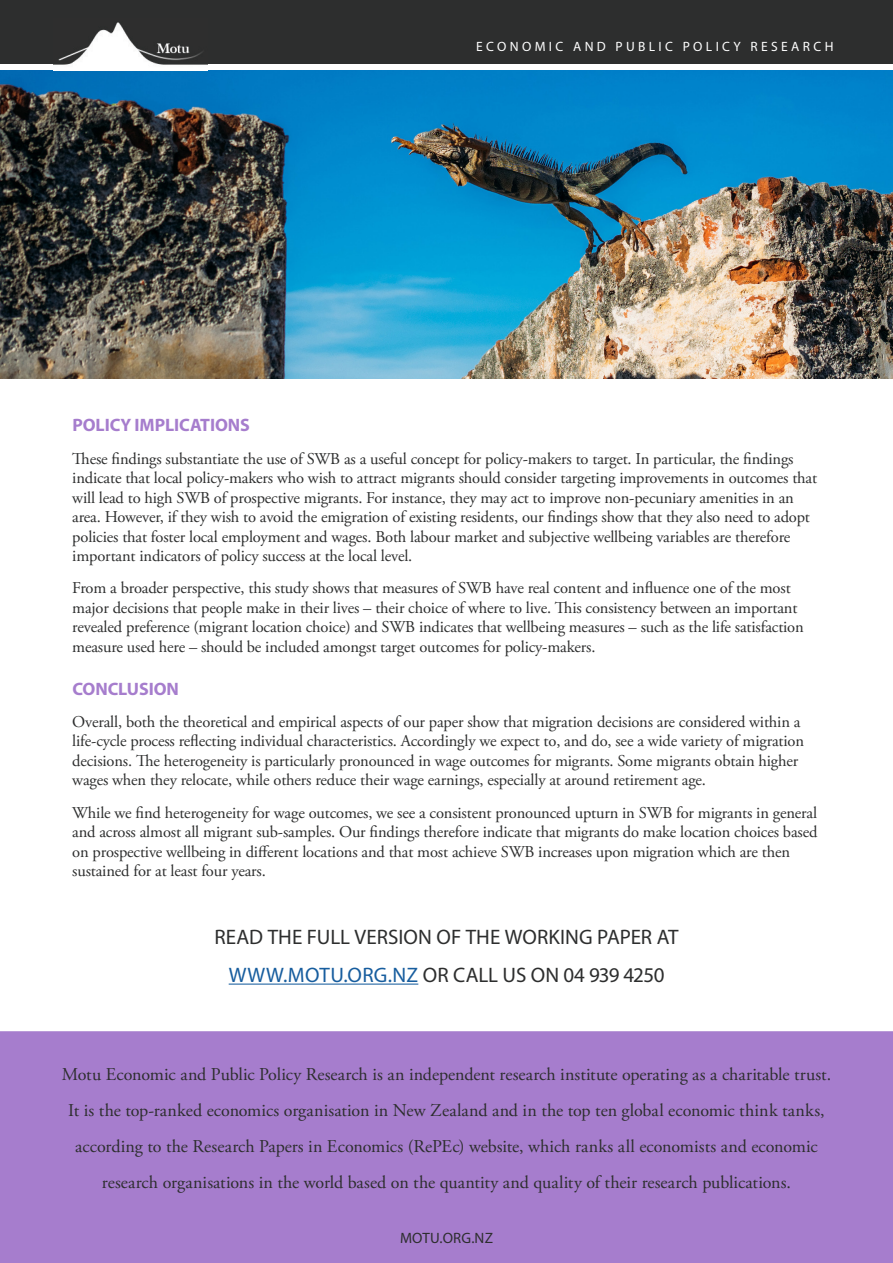
<style>
.page{position:relative;width:893px;height:1263px;background:#fff}
.page>*{position:absolute;margin:0;border:0;box-sizing:border-box;transform-origin:0 0}
.body{font:21px "Myriad Pro";letter-spacing:.005em;color:#2d2e2e}
.Normal_paragraph_sty{font:18px/36px "Adobe Garamond Pro";color:#2d2e2e;text-align:center}
.body-2{font:700 18px "Myriad Pro";letter-spacing:-.005em;color:#a67dcd}
.body-3{font:16.5px/19.5px "Adobe Garamond Pro";letter-spacing:-.01em;color:#2d2e2e}
.t1{font:15px "Myriad Pro";letter-spacing:.015em;color:#2d2e2e}
.t2{font:13.5px "Myriad Pro";letter-spacing:.25em;color:#fff}
.s1{color:#175d9e}
</style>
<div class="page">
<hr style="left:229px;top:983px;width:189px;height:2px;background:#175d9e">
<div style="left:0;top:1031px;width:893px;height:232px;background:#a67dcd"></div>
<img style="left:0;top:70px;width:893px;height:308px">
<div style="left:0;top:0;width:893px;height:64px;background:#2d2e2e"></div>
<img style="left:53px;top:22px;width:154px;height:43px">
<p class="t2" style="left:476px;top:38px;width:359px">ECONOMIC AND PUBLIC POLICY RESEARCH</p>
<p class="body-2" style="left:72px;top:413px;width:179px">POLICY IMPLICATIONS</p>
<p class="body-3" style="left:72px;top:449px;width:746px">These findings substantiate the use of SWB as a useful concept for policy-makers to target. In particular, the findings indicate that local policy-makers who wish to attract migrants should consider targeting improvements in outcomes that will lead to high SWB of prospective migrants. For instance, they may act to improve non-pecuniary amenities in an area. However, if they wish to avoid the emigration of existing residents, our findings show that they also need to adopt policies that foster local employment and wages. Both labour market and subjective wellbeing variables are therefore important indicators of policy success at the local level.</p>
<p class="body-3" style="left:72px;top:579px;width:733px">From a broader perspective, this study shows that measures of SWB have real content and influence one of the most major decisions that people make in their lives – their choice of where to live. This consistency between an important revealed preference (migrant location choice) and SWB indicates that wellbeing measures – such as the life satisfaction measure used here – should be included amongst target outcomes for policy-makers.</p>
<p class="body-2" style="left:72px;top:677px;width:108px">CONCLUSION</p>
<p class="body-3" style="left:72px;top:712px;width:733px">Overall, both the theoretical and empirical aspects of our paper show that migration decisions are considered within a life-cycle process reflecting individual characteristics. Accordingly we expect to, and do, see a wide variety of migration decisions. The heterogeneity is particularly pronounced in wage outcomes for migrants. Some migrants obtain higher wages when they relocate, while others reduce their wage earnings, especially at around retirement age.</p>
<p class="body-3" style="left:72px;top:803px;width:747px">While we find heterogeneity for wage outcomes, we see a consistent pronounced upturn in SWB for migrants in general and across almost all migrant sub-samples. Our findings therefore indicate that migrants do make location choices based on prospective wellbeing in different locations and that most achieve SWB increases upon migration which are then sustained for at least four years.</p>
<p class="body" style="left:214px;top:923px;width:466px">READ THE FULL VERSION OF THE WORKING PAPER AT</p>
<p class="body" style="left:229px;top:962px;width:437px"><span class="s1">WWW.MOTU.ORG.NZ</span> OR CALL US ON 04 939 4250</p>
<p class="Normal_paragraph_sty" style="left:62px;top:1057px;width:771px">Motu Economic and Public Policy Research is an independent research institute operating as a charitable trust.<br>It is the top-ranked economics organisation in New Zealand and in the top ten global economic think tanks, according to the Research Papers in Economics (RePEc) website, which ranks all economists and economic research organisations in the world based on the quantity and quality of their research publications.</p>
<p class="t1" style="left:400px;top:1229px;width:94px">MOTU.ORG.NZ</p>
</div>
